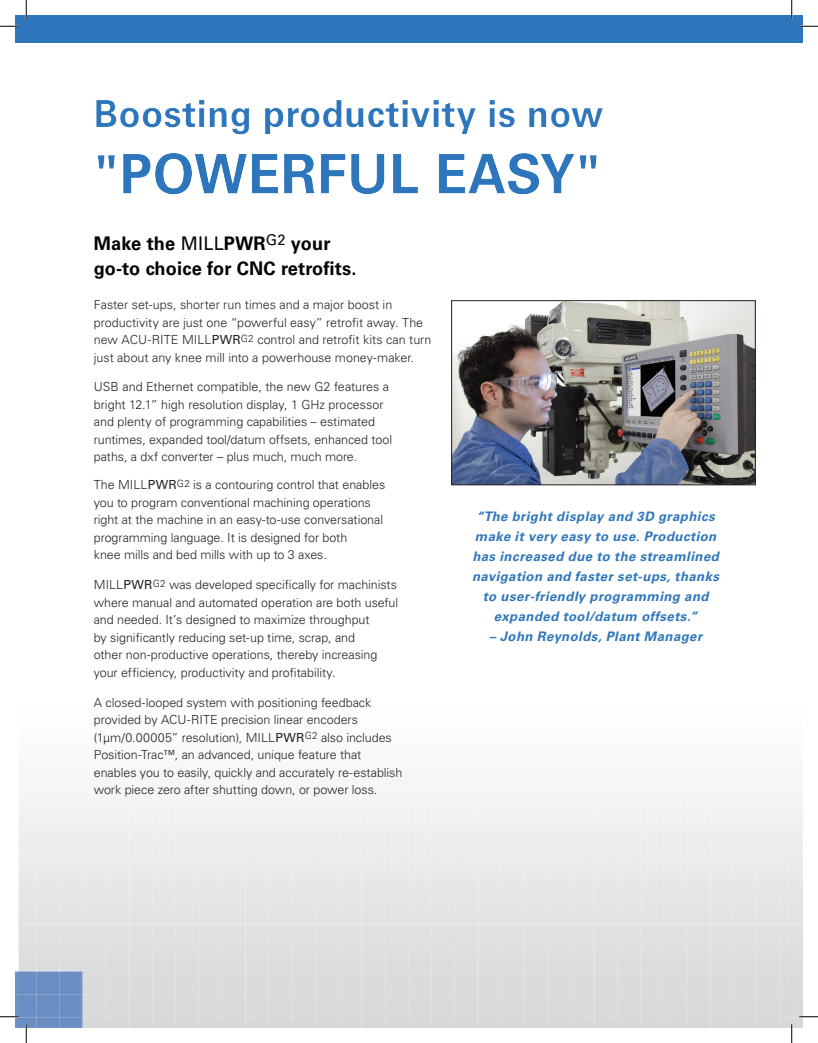
<style>
.page{position:relative;width:818px;height:1043px;background:#fff}
.page>*{position:absolute;margin:0;border:0;box-sizing:border-box;transform-origin:0 0}
.t1{font:700 55px "Univers LT Std";letter-spacing:.01em;color:#2e76bc}
.t2{font:700 37.5px "Univers LT Std";letter-spacing:.01em;color:#2e76bc}
.t3{font:700 18.75px/25px "Univers LT Std";letter-spacing:.01em;color:#040503}
.t4{font:italic 700 13.12px/20px "Univers LT Std";letter-spacing:.035em;color:#2e76bc;text-align:center}
.t5{font:300 12.5px/17.5px "Univers LT Std";letter-spacing:-.005em;color:#242424}
.s1{font-weight:400}
</style>
<div class="page">
<img style="left:15px;top:783px;width:787px;height:245px">
<div style="left:15px;top:15px;width:776px;height:28px;background:#2e76bc"></div>
<img style="left:453px;top:302px;width:300px;height:181px">
<div style="left:451px;top:300px;width:304px;height:185px;border:1px solid #231f20"></div>
<div style="left:791px;top:16px;width:11px;height:26px;background:#2e76bc"></div>
<svg style="left:0;top:25px;width:19px;height:2px"></svg>
<svg style="left:799px;top:25px;width:19px;height:2px"></svg>
<svg style="left:0;top:1015px;width:19px;height:2px"></svg>
<svg style="left:799px;top:1015px;width:19px;height:2px"></svg>
<svg style="left:25px;top:0;width:2px;height:19px"></svg>
<svg style="left:25px;top:1024px;width:2px;height:18px"></svg>
<svg style="left:791px;top:0;width:1px;height:19px"></svg>
<svg style="left:790px;top:1024px;width:2px;height:18px"></svg>
<h2 class="t2" style="left:94px;top:92px;width:511px">Boosting productivity is now</h2>
<h1 class="t1" style="left:94px;top:142px;width:508px">"POWERFUL EASY"</h1>
<h3 class="t3" style="left:94px;top:231px;width:264px">Make the <span class="s1">MILL</span>PWR<sup>G2</sup> your go-to choice for CNC retrofits.</h3>
<p class="t5" style="left:94px;top:296px;width:339px">Faster set-ups, shorter run times and a major boost in productivity are just one “powerful easy” retrofit away. The new ACU-RITE MILL<span class="s1">PWR</span><sup>G2</sup> control and retrofit kits can turn just about any knee mill into a powerhouse money-maker.</p>
<p class="t5" style="left:94px;top:378px;width:300px">USB and Ethernet compatible, the new G2 features a bright 12.1” high resolution display, 1 GHz processor and plenty of programming capabilities – estimated runtimes, expanded tool/datum offsets, enhanced tool paths, a dxf converter – plus much, much more.</p>
<p class="t5" style="left:94px;top:476px;width:293px">The MILL<span class="s1">PWR</span><sup>G2</sup> is a contouring control that enables you to program conventional machining operations right at the machine in an easy-to-use conversational programming language. It is designed for both<br>knee mills and bed mills with up to 3 axes.</p>
<p class="t5" style="left:94px;top:576px;width:306px">MILL<span class="s1">PWR</span><sup>G2</sup> was developed specifically for machinists where manual and automated operation are both useful and needed. It’s designed to maximize throughput<br>by significantly reducing set-up time, scrap, and<br>other non-productive operations, thereby increasing your efficiency, productivity and profitability.</p>
<p class="t5" style="left:94px;top:693px;width:310px">A closed-looped system with positioning feedback provided by ACU-RITE precision linear encoders (1µm/0.00005” resolution), MILL<span class="s1">PWR</span><sup>G2</sup> also includes Position-Trac™, an advanced, unique feature that enables you to easily, quickly and accurately re-establish work piece zero after shutting down, or power loss.</p>
<p class="t4" style="left:472px;top:506px;width:248px">“The bright display and 3D graphics make it very easy to use. Production has increased due to the streamlined navigation and faster set-ups, thanks to user-friendly programming and expanded tool/datum offsets.”</p>
<p class="t4" style="left:489px;top:626px;width:214px">– John Reynolds, Plant Manager</p>
</div>
